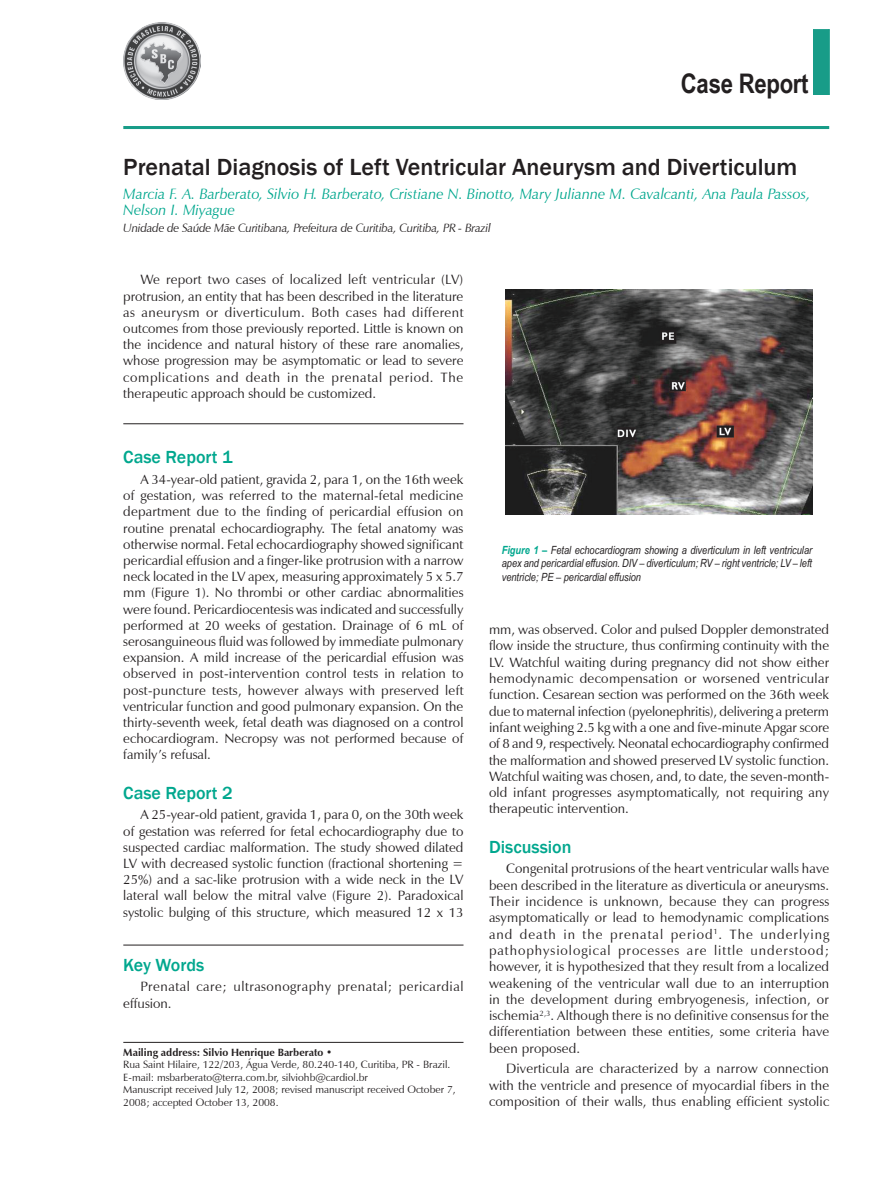
<style>
.page{position:relative;width:893px;height:1191px;background:#fff}
.page>*{position:absolute;margin:0;border:0;box-sizing:border-box;transform-origin:0 0}
.t1{font:700 27px "Arial Narrow";letter-spacing:-.01em;color:#231f20}
.z01_0_titulo_1{font:500 24px "Franklin Gothic";color:#231f20}
.z04_0_sub1{font:500 18px "Franklin Gothic";color:#00a78e}
.z02_0_autores{font:italic 15px/16.5px "Zapf Humanist 601 BT";color:#00a78e}
.z05_0_texto_txt{font:13.5px/16.2px "Zapf Humanist 601 BT";letter-spacing:.01em;color:#231f20;text-align:justify}
.z05_0_texto_txt-2{font:13.5px/16.2px "Zapf Humanist 601 BT";letter-spacing:.035em;color:#231f20}
.z02_1_instituicao{font:italic 12px "Zapf Humanist 601 BT";letter-spacing:-.02em;color:#231f20}
.z07_4_figura_titulo{font:italic 11.25px/13.5px "Arial Narrow";color:#231f20;text-align:justify}
.z02_3_correspondenci{font:10.5px/12.6px "Zapf Humanist 601 BT";color:#231f20}
.z02_2_correspondenci{font:700 10.5px "Zapf Humanist 601 BT";color:#231f20}
.s1{font-weight:700;color:#00a78e}
</style>
<div class="page">
<hr style="left:123px;top:1042px;width:340px;height:1px;background:#231f20">
<hr style="left:123px;top:423px;width:340px;height:1px;background:#231f20">
<hr style="left:123px;top:944px;width:340px;height:1px;background:#231f20">
<img style="left:506px;top:290px;width:306px;height:225px">
<div style="left:123px;top:126px;width:706px;height:3px;border:2px solid #189c88"></div>
<div style="left:813px;top:30px;width:16px;height:64px;background:#189c88"></div>
<img style="left:123px;top:23px;width:77px;height:77px">
<h1 class="t1" style="left:681px;top:63px;width:129px">Case Report</h1>
<p class="z01_0_titulo_1" style="left:123px;top:152px;width:676px">Prenatal Diagnosis of Left Ventricular Aneurysm and Diverticulum</p>
<p class="z02_0_autores" style="left:123px;top:185px;width:689px">Marcia F. A. Barberato, Silvio H. Barberato, Cristiane N. Binotto, Mary Julianne M. Cavalcanti, Ana Paula Passos,<br>Nelson I. Miyague</p>
<p class="z02_1_instituicao" style="left:123px;top:220px;width:369px">Unidade de Saúde Mãe Curitibana, Prefeitura de Curitiba, Curitiba, PR - Brazil</p>
<p class="z05_0_texto_txt" style="left:123px;top:272px;width:342px;text-indent:17px">We report two cases of localized left ventricular (LV) protrusion, an entity that has been described in the literature as aneurysm or diverticulum. Both cases had different outcomes from those previously reported. Little is known on the incidence and natural history of these rare anomalies, whose progression may be asymptomatic or lead to severe complications and death in the prenatal period. The therapeutic approach should be customized.</p>
<p class="z04_0_sub1" style="left:123px;top:446px;width:111px">Case Report 1</p>
<p class="z05_0_texto_txt" style="left:123px;top:471px;width:342px;text-indent:17px">A 34-year-old patient, gravida 2, para 1, on the 16th week of gestation, was referred to the maternal-fetal medicine department due to the finding of pericardial effusion on routine prenatal echocardiography. The fetal anatomy was otherwise normal. Fetal echocardiography showed significant pericardial effusion and a finger-like protrusion with a narrow neck located in the LV apex, measuring approximately 5 x 5.7 mm (Figure 1). No thrombi or other cardiac abnormalities were found. Pericardiocentesis was indicated and successfully performed at 20 weeks of gestation. Drainage of 6 mL of serosanguineous fluid was followed by immediate pulmonary expansion. A mild increase of the pericardial effusion was observed in post-intervention control tests in relation to post-puncture tests, however always with preserved left ventricular function and good pulmonary expansion. On the thirty-seventh week, fetal death was diagnosed on a control echocardiogram. Necropsy was not performed because of family’s refusal.</p>
<p class="z04_0_sub1" style="left:123px;top:781px;width:111px">Case Report 2</p>
<p class="z05_0_texto_txt" style="left:123px;top:806px;width:342px;text-indent:17px">A 25-year-old patient, gravida 1, para 0, on the 30th week of gestation was referred for fetal echocardiography due to suspected cardiac malformation. The study showed dilated LV with decreased systolic function (fractional shortening = 25%) and a sac-like protrusion with a wide neck in the LV lateral wall below the mitral valve (Figure 2). Paradoxical systolic bulging of this structure, which measured 12 x 13</p>
<p class="z04_0_sub1" style="left:123px;top:953px;width:83px">Key Words</p>
<p class="z05_0_texto_txt-2" style="left:123px;top:978px;width:342px;text-indent:17px">Prenatal care; ultrasonography prenatal; pericardial effusion.</p>
<p class="z02_2_correspondenci" style="left:123px;top:1045px;width:210px">Mailing address: Silvio Henrique Barberato •</p>
<p class="z02_3_correspondenci" style="left:123px;top:1058px;width:329px">Rua Saint Hilaire, 122/203, Água Verde, 80.240-140, Curitiba, PR - Brazil.</p>
<p class="z02_3_correspondenci" style="left:123px;top:1070px;width:246px">E-mail: msbarberato@terra.com.br, silviohb@cardiol.br</p>
<p class="z02_3_correspondenci" style="left:123px;top:1083px;width:334px">Manuscript received July 12, 2008; revised manuscript received October 7,<br>2008; accepted October 13, 2008.</p>
<p class="z07_4_figura_titulo" style="left:502px;top:543px;width:312px"><span class="s1">Figure 1 –</span> Fetal echocardiogram showing a diverticulum in left ventricular apex and pericardial effusion. DIV – diverticulum; RV – right ventricle; LV – left ventricle; PE – pericardial effusion</p>
<p class="z05_0_texto_txt" style="left:489px;top:621px;width:342px">mm, was observed. Color and pulsed Doppler demonstrated flow inside the structure, thus confirming continuity with the LV. Watchful waiting during pregnancy did not show either hemodynamic decompensation or worsened ventricular function. Cesarean section was performed on the 36th week due to maternal infection (pyelonephritis), delivering a preterm infant weighing 2.5 kg with a one and five-minute Apgar score of 8 and 9, respectively. Neonatal echocardiography confirmed the malformation and showed preserved LV systolic function.<br>Watchful waiting was chosen, and, to date, the seven-month&shy;old infant progresses asymptomatically, not requiring any therapeutic intervention.</p>
<p class="z04_0_sub1" style="left:489px;top:835px;width:84px">Discussion</p>
<p class="z05_0_texto_txt" style="left:489px;top:860px;width:342px;text-indent:17px">Congenital protrusions of the heart ventricular walls have been described in the literature as diverticula or aneurysms.<br>Their incidence is unknown, because they can progress asymptomatically or lead to hemodynamic complications and death in the prenatal period<sup>1</sup>. The underlying pathophysiological processes are little understood; however, it is hypothesized that they result from a localized weakening of the ventricular wall due to an interruption in the development during embryogenesis, infection, or ischemia<sup>2,3</sup>. Although there is no definitive consensus for the differentiation between these entities, some criteria have been proposed.</p>
<p class="z05_0_texto_txt" style="left:489px;top:1060px;width:342px;text-indent:17px">Diverticula are characterized by a narrow connection with the ventricle and presence of myocardial fibers in the composition of their walls, thus enabling efficient systolic</p>
</div>
